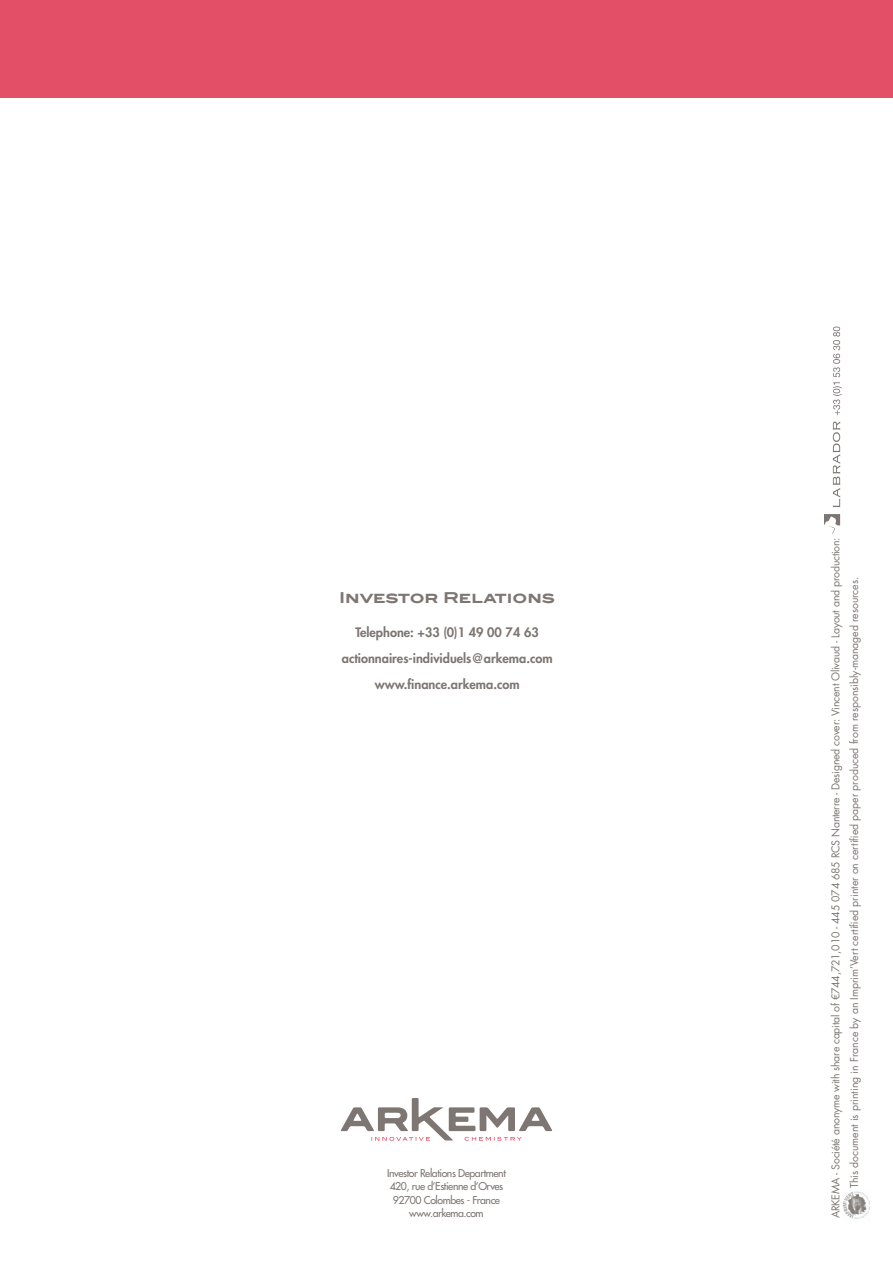
<style>
.page{position:relative;width:893px;height:1263px;background:#fff}
.page>*{position:absolute;margin:0;border:0;box-sizing:border-box;transform-origin:0 0}
.t1{font:700 15px "Blair ITC Std";color:#7d7673}
.t2{font:800 12.75px/25.8px "Futura Std";color:#7d7673;text-align:center}
.t3{font:10.5px "Futura Std";letter-spacing:-.02em;color:#7d7673}
.t4{font:500 10.5px/13.5px "Futura Std";letter-spacing:-.04em;color:#7d7673;text-align:center}
</style>
<div class="page">
<div style="left:0;top:0;width:893px;height:98px;background:#e24f66"></div>
<svg style="left:340px;top:1098px;width:213px;height:43px"></svg>
<svg style="left:824px;top:514px;width:16px;height:20px"></svg>
<svg style="left:833px;top:421px;width:7px;height:86px"></svg>
<svg style="left:833px;top:327px;width:9px;height:88px"></svg>
<img style="left:842px;top:1191px;width:28px;height:28px">
<h1 class="t1" style="left:339px;top:589px;width:218px">Investor Relations</h1>
<p class="t2" style="left:342px;top:621px;width:212px">Telephone: +33 (0)1 49 00 74 63 actionnaires-individuels@arkema.com www.finance.arkema.com</p>
<p class="t4" style="left:387px;top:1167px;width:120px">Investor Relations Department<br>420, rue d’Estienne d’Orves<br>92700 Colombes - France www.arkema.com</p>
<p class="t3" style="left:831px;top:1218px;width:682px;rotate:-90deg">ARKEMA - S ociété anonyme with share capital of €744,721,010 - 445 074 685 RCS Nanterre - Designed cover: Vincent Olivaud - Layout and production:</p>
<p class="t3" style="left:849px;top:1188px;width:613px;rotate:-90deg">This document is printing in France by an Imprim’Vert certified printer on certified paper produced from responsibly-managed resources.</p>
</div>
